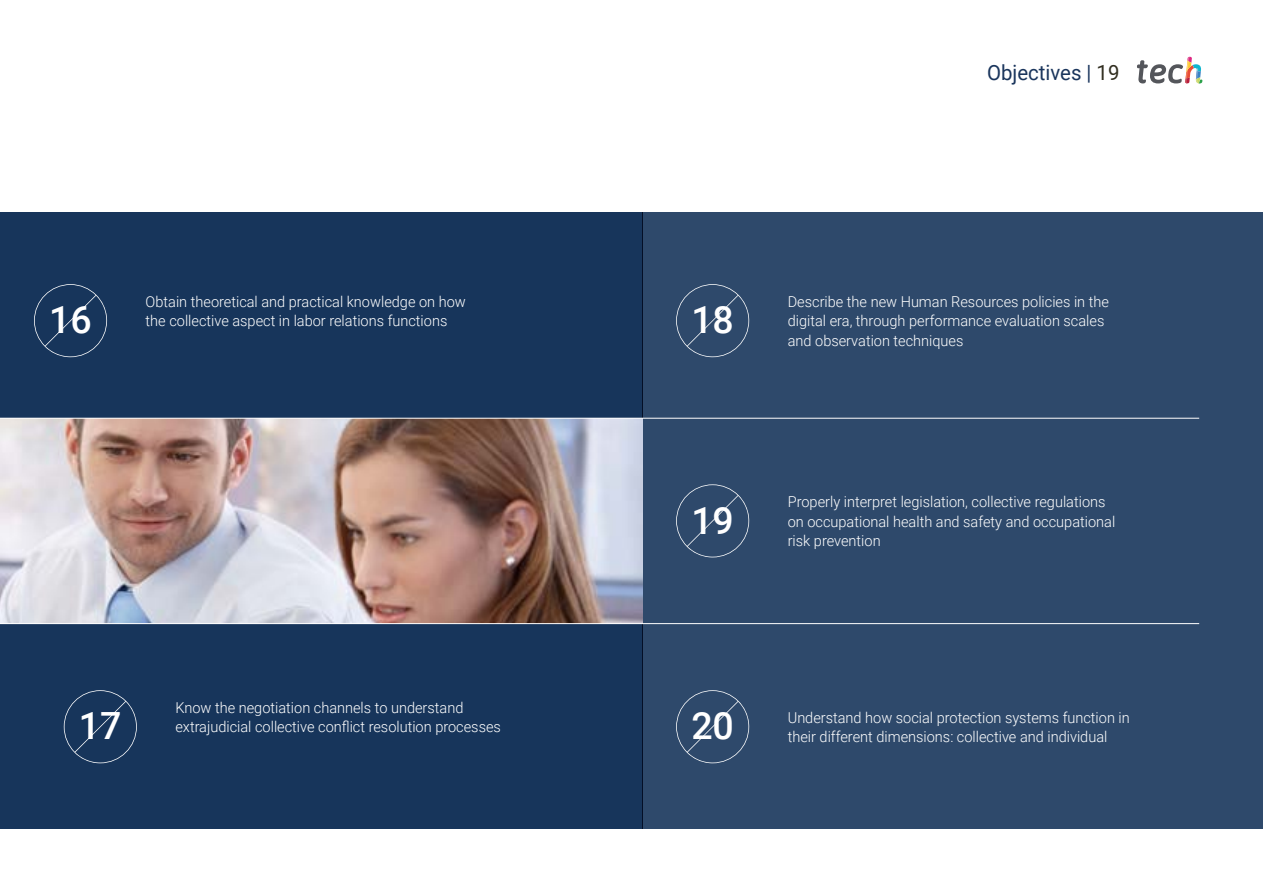
<style>
.page{position:relative;width:1263px;height:893px;background:#fff}
.page>*{position:absolute;margin:0;border:0;box-sizing:border-box;transform-origin:0 0}
.t1{font:500 37.5px "Roboto";color:#fff}
.t2{font:21px "Roboto";color:#1a355c}
.t3{font:300 15px/19.5px "Roboto";color:#fff}
.s1{color:#312e20}
</style>
<div class="page">
<svg style="left:1137px;top:57px;width:65px;height:27px"></svg>
<div style="left:0;top:213px;width:642px;height:616px;background:#17355b"></div>
<div style="left:642px;top:213px;width:621px;height:616px;background:#2e496b"></div>
<svg style="left:34px;top:284px;width:73px;height:73px"></svg>
<svg style="left:676px;top:284px;width:73px;height:73px"></svg>
<svg style="left:64px;top:690px;width:73px;height:73px"></svg>
<svg style="left:676px;top:484px;width:73px;height:73px"></svg>
<svg style="left:676px;top:690px;width:73px;height:73px"></svg>
<img style="left:0;top:419px;width:642px;height:204px">
<hr style="left:0;top:418px;width:1199px;height:1px;background:#fff">
<hr style="left:0;top:623px;width:1199px;height:1px;background:#fff">
<h2 class="t2" style="left:987px;top:57px;width:134px">Objectives | <span class="s1">19</span></h2>
<p class="t3" style="left:146px;top:291px;width:322px">Obtain theoretical and practical knowledge on how the collective aspect in labor relations functions</p>
<p class="t3" style="left:788px;top:291px;width:323px">Describe the new Human Resources policies in the digital era, through performance evaluation scales and observation techniques</p>
<h1 class="t1" style="left:49px;top:294px;width:44px">16</h1>
<h1 class="t1" style="left:691px;top:294px;width:44px">18</h1>
<h1 class="t1" style="left:79px;top:700px;width:44px">17</h1>
<p class="t3" style="left:175px;top:697px;width:327px">Know the negotiation channels to understand extrajudicial collective conflict resolution processes</p>
<h1 class="t1" style="left:691px;top:494px;width:44px">19</h1>
<p class="t3" style="left:788px;top:491px;width:329px">Properly interpret legislation, collective regulations on occupational health and safety and occupational risk prevention</p>
<h1 class="t1" style="left:691px;top:700px;width:44px">20</h1>
<p class="t3" style="left:788px;top:707px;width:343px">Understand how social protection systems function in</p>
<p class="t3" style="left:788px;top:727px;width:321px">their different dimensions: collective and individual</p>
</div>
